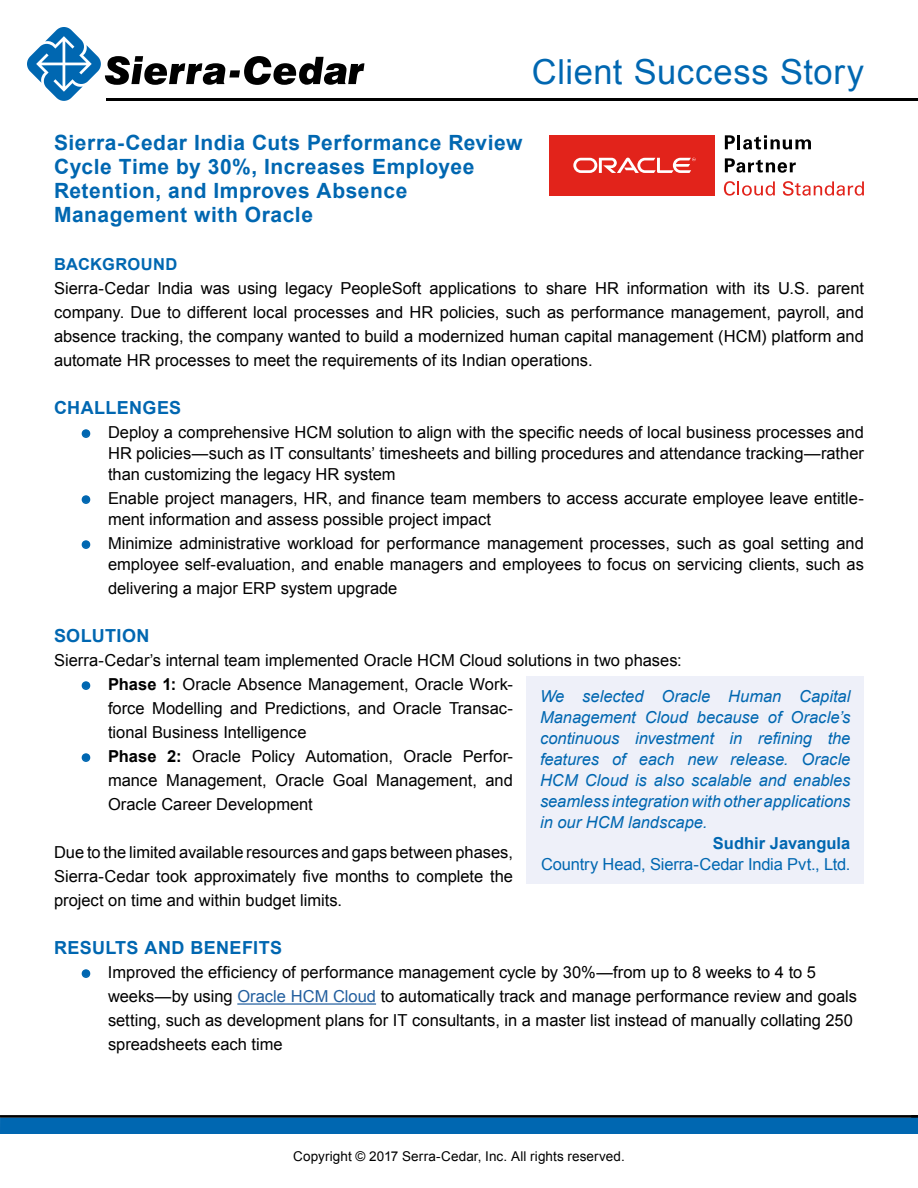
<style>
.page{position:relative;width:918px;height:1188px;background:#fff}
.page>*{position:absolute;margin:0;border:0;box-sizing:border-box;transform-origin:0 0}
.t1{font:34.5px "Arial";letter-spacing:.015em;color:#0067b1}
.t2{font:700 21px/24px "Arial";letter-spacing:.025em;color:#0067b1}
.Body{font:700 18px "Arial";letter-spacing:.02em;color:#0067b1}
.Bullet_1{font:16.5px/24px "Arial";color:#000;text-align:justify}
.Body-2{font:16.5px/24px "Arial";color:#000;text-align:justify}
.Body-3{font:italic 16.5px/21px "Arial";color:#0067b1;text-align:justify}
.Body-4{font:16.5px "Arial";letter-spacing:-.01em;color:#0067b1}
.Body-5{font:700 16.5px "Arial";letter-spacing:.005em;color:#0067b1}
.t3{font:13.5px "Arial";letter-spacing:.01em;color:#000}
.s1{font-weight:700;color:#0067b1}
.s2{font-weight:700}
.s3{color:#215e9e}
</style>
<div class="page">
<hr style="left:0;top:1115px;width:918px;height:3px;background:#000">
<div style="left:0;top:1118px;width:918px;height:16px;background:#0067b1"></div>
<svg style="left:27px;top:27px;width:337px;height:74px"></svg>
<hr style="left:106px;top:98px;width:812px;height:3px;background:#000">
<hr style="left:237px;top:1003px;width:139px;height:2px;background:#215e9e">
<svg style="left:81px;top:429px;width:10px;height:9px"></svg>
<svg style="left:81px;top:495px;width:10px;height:9px"></svg>
<svg style="left:81px;top:540px;width:10px;height:9px"></svg>
<svg style="left:81px;top:681px;width:10px;height:9px"></svg>
<svg style="left:81px;top:753px;width:10px;height:9px"></svg>
<svg style="left:81px;top:969px;width:10px;height:9px"></svg>
<svg style="left:725px;top:135px;width:10px;height:14px"></svg>
<hr style="left:737px;top:135px;width:3px;height:14px;background:#000">
<svg style="left:743px;top:135px;width:68px;height:15px"></svg>
<svg style="left:725px;top:158px;width:71px;height:15px"></svg>
<svg style="left:724px;top:181px;width:51px;height:15px"></svg>
<svg style="left:783px;top:181px;width:81px;height:15px"></svg>
<div style="left:549px;top:135px;width:166px;height:61px;background:#e2231b"></div>
<svg style="left:573px;top:158px;width:123px;height:15px"></svg>
<div style="left:526px;top:676px;width:338px;height:208px;background:#eef0f9"></div>
<h1 class="t1" style="left:532px;top:49px;width:334px">Client Success Story</h1>
<p class="t2" style="left:54px;top:132px;width:470px">Sierra-Cedar India Cuts Performance Review Cycle Time by 30%, Increases Employee Retention, and Improves Absence Management with Oracle</p>
<p class="Body-5" style="left:54px;top:253px;width:125px">BACKGROUND</p>
<p class="Body-2" style="left:54px;top:277px;width:811px">Sierra-Cedar India was using legacy PeopleSoft applications to share HR information with its U.S. parent company. Due to different local processes and HR policies, such as performance management, payroll, and absence tracking, the company wanted to build a modernized human capital management (HCM) platform and automate HR processes to meet the requirements of its Indian operations.</p>
<p class="Body" style="left:54px;top:396px;width:129px">CHALLENGES</p>
<p class="Bullet_1" style="left:108px;top:422px;width:758px;line-height:21px;text-indent:-27px"><span class="s1">●</span> Deploy a comprehensive HCM solution to align with the specific needs of local business processes and HR policies—such as IT consultants’ timesheets and billing procedures and attendance tracking—rather than customizing the legacy HR system</p>
<p class="Bullet_1" style="left:108px;top:488px;width:757px;line-height:21px;text-indent:-27px"><span class="s1">●</span> Enable project managers, HR, and finance team members to access accurate employee leave entitle&shy;ment information and assess possible project impact</p>
<p class="Bullet_1" style="left:81px;top:533px;width:784px;line-height:21px;text-align:right"><span class="s1">●</span> Minimize administrative workload for performance management processes, such as goal setting and employee self-evaluation, and enable managers and employees to focus on servicing clients, such as</p>
<p class="Bullet_1" style="left:108px;top:577px;width:291px">delivering a major ERP system upgrade</p>
<p class="Body" style="left:54px;top:624px;width:97px">SOLUTION</p>
<p class="Body-2" style="left:54px;top:649px;width:629px">Sierra-Cedar’s internal team implemented Oracle HCM Cloud solutions in two phases:</p>
<p class="Bullet_1" style="left:108px;top:673px;width:406px;text-indent:-27px"><span class="s1">●</span> <span class="s2">Phase 1:</span> Oracle Absence Management, Oracle Work&shy;force Modelling and Predictions, and Oracle Transac&shy;tional Business Intelligence</p>
<p class="Bullet_1" style="left:108px;top:745px;width:406px;text-indent:-27px"><span class="s1">●</span> <span class="s2">Phase 2:</span> Oracle Policy Automation, Oracle Perfor&shy;mance Management, Oracle Goal Management, and Oracle Career Development</p>
<p class="Body-2" style="left:54px;top:841px;width:461px">Due to the limited available resources and gaps between phases, Sierra-Cedar took approximately five months to complete the project on time and within budget limits.</p>
<p class="Body" style="left:54px;top:936px;width:230px">RESULTS AND BENEFITS</p>
<p class="Bullet_1" style="left:108px;top:961px;width:751px;text-align:left;text-indent:-27px"><span class="s1">●</span> Improved the efficiency of performance management cycle by 30%—from up to 8 weeks to 4 to 5 weeks—by using <span class="s3">Oracle HCM Cloud</span> to automatically track and manage performance review and goals setting, such as development plans for IT consultants, in a master list instead of manually collating 250 spreadsheets each time</p>
<p class="Body-3" style="left:540px;top:686px;width:312px">We selected Oracle Human Capital Management Cloud because of Oracle’s continuous investment in refining the features of each new release. Oracle HCM Cloud is also scalable and enables seamless integration with other applications in our HCM landscape.</p>
<p class="Body-5" style="left:713px;top:832px;width:139px">Sudhir Javangula</p>
<p class="Body-4" style="left:541px;top:853px;width:311px">Country Head, Sierra-Cedar India Pvt., Ltd.</p>
<p class="t3" style="left:293px;top:1147px;width:333px">Copyright © 2017 Serra-Cedar, Inc. All rights reserved.</p>
</div>
